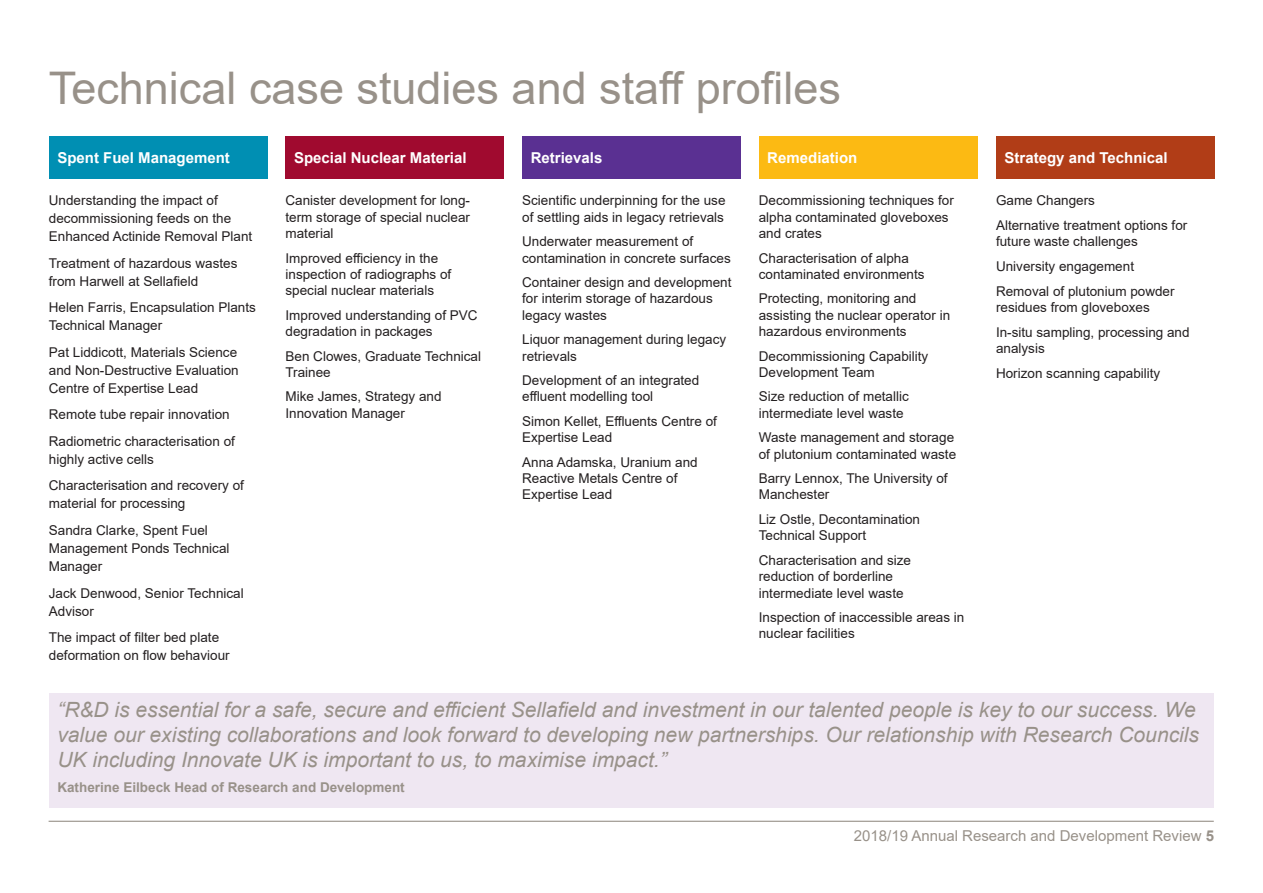
<style>
.page{position:relative;width:1263px;height:893px;background:#fff}
.page>*{position:absolute;margin:0;border:0;box-sizing:border-box;transform-origin:0 0}
.t1{font:45px "Arial";color:#989189}
.t2{font:italic 21px/25.2px "Arial";color:#989189}
.t3{font:700 15px "Arial";color:#fff}
.t4{font:15px "Arial";color:#989189}
.t5{font:13.5px/16.2px "Arial";color:#231f20}
.t6{font:700 13.5px "Arial";color:#989189}
.s1{font-weight:700}
</style>
<div class="page">
<hr style="left:49px;top:821px;width:1165px;height:1px;background:#989189">
<div style="left:49px;top:136px;width:219px;height:43px;background:#008fb3"></div>
<div style="left:286px;top:136px;width:218px;height:43px;background:#a00a2f"></div>
<div style="left:522px;top:136px;width:219px;height:43px;background:#5a3092"></div>
<div style="left:759px;top:136px;width:218px;height:42px;background:#fcba13"></div>
<div style="left:996px;top:136px;width:219px;height:42px;background:#b13d17"></div>
<div style="left:49px;top:693px;width:1165px;height:115px;background:#efe7f2"></div>
<p class="t1" style="left:49px;top:57px;width:793px">Technical case studies and staff profiles</p>
<p class="t3" style="left:57px;top:147px;width:174px">Spent Fuel Management</p>
<p class="t3" style="left:294px;top:147px;width:174px">Special Nuclear Material</p>
<p class="t3" style="left:531px;top:147px;width:73px">Retrievals</p>
<p class="t3" style="left:767px;top:147px;width:92px">Remediation</p>
<p class="t3" style="left:1004px;top:147px;width:165px">Strategy and Technical</p>
<p class="t5" style="left:49px;top:192px;width:205px;line-height:18px">Understanding the impact of decommissioning feeds on the<br>Enhanced Actinide Removal Plant</p>
<p class="t5" style="left:49px;top:254px;width:190px;line-height:18px">Treatment of hazardous wastes from Harwell at Sellafield</p>
<p class="t5" style="left:49px;top:299px;width:209px;line-height:18px">Helen Farris, Encapsulation Plants<br>Technical Manager</p>
<p class="t5" style="left:49px;top:343px;width:191px;line-height:18px;text-align:justify">Pat Liddicott, Materials Science and Non-Destructive Evaluation Centre of Expertise Lead</p>
<p class="t5" style="left:49px;top:407px;width:182px">Remote tube repair innovation</p>
<p class="t5" style="left:49px;top:432px;width:188px;line-height:18px">Radiometric characterisation of highly active cells</p>
<p class="t5" style="left:49px;top:477px;width:197px;line-height:18px">Characterisation and recovery of material for processing</p>
<p class="t5" style="left:49px;top:521px;width:182px;line-height:18px">Sandra Clarke, Spent Fuel<br>Management Ponds Technical<br>Manager</p>
<p class="t5" style="left:49px;top:584px;width:196px;line-height:18px">Jack Denwood, Senior Technical<br>Advisor</p>
<p class="t5" style="left:49px;top:628px;width:182px;line-height:18px">The impact of filter bed plate deformation on flow behaviour</p>
<p class="t5" style="left:286px;top:192px;width:186px;text-align:justify">Canister development for long&shy;term storage of special nuclear material</p>
<p class="t5" style="left:286px;top:250px;width:167px">Improved efficiency in the inspection of radiographs of special nuclear materials</p>
<p class="t5" style="left:286px;top:307px;width:194px">Improved understanding of PVC degradation in packages</p>
<p class="t5" style="left:286px;top:348px;width:197px">Ben Clowes, Graduate Technical<br>Trainee</p>
<p class="t5" style="left:286px;top:389px;width:158px">Mike James, Strategy and<br>Innovation Manager</p>
<p class="t5" style="left:522px;top:192px;width:205px">Scientific underpinning for the use of settling aids in legacy retrievals</p>
<p class="t5" style="left:522px;top:233px;width:210px">Underwater measurement of contamination in concrete surfaces</p>
<p class="t5" style="left:522px;top:274px;width:211px">Container design and development for interim storage of hazardous legacy wastes</p>
<p class="t5" style="left:522px;top:331px;width:206px">Liquor management during legacy retrievals</p>
<p class="t5" style="left:522px;top:372px;width:179px">Development of an integrated effluent modelling tool</p>
<p class="t5" style="left:522px;top:413px;width:196px">Simon Kellet, Effluents Centre of<br>Expertise Lead</p>
<p class="t5" style="left:522px;top:454px;width:177px">Anna Adamska, Uranium and<br>Reactive Metals Centre of<br>Expertise Lead</p>
<p class="t5" style="left:759px;top:192px;width:197px">Decommissioning techniques for alpha contaminated gloveboxes and crates</p>
<p class="t5" style="left:759px;top:250px;width:167px">Characterisation of alpha contaminated environments</p>
<p class="t5" style="left:759px;top:291px;width:193px">Protecting, monitoring and assisting the nuclear operator in hazardous environments</p>
<p class="t5" style="left:759px;top:348px;width:171px">Decommissioning Capability<br>Development Team</p>
<p class="t5" style="left:759px;top:389px;width:152px">Size reduction of metallic intermediate level waste</p>
<p class="t5" style="left:759px;top:429px;width:199px">Waste management and storage of plutonium contaminated waste</p>
<p class="t5" style="left:759px;top:470px;width:190px">Barry Lennox, The University of<br>Manchester</p>
<p class="t5" style="left:759px;top:511px;width:163px">Liz Ostle, Decontamination<br>Technical Support</p>
<p class="t5" style="left:759px;top:552px;width:154px">Characterisation and size reduction of borderline intermediate level waste</p>
<p class="t5" style="left:759px;top:609px;width:207px">Inspection of inaccessible areas in nuclear facilities</p>
<p class="t5" style="left:996px;top:192px;width:101px">Game Changers</p>
<p class="t5" style="left:996px;top:217px;width:193px">Alternative treatment options for future waste challenges</p>
<p class="t5" style="left:996px;top:258px;width:140px">University engagement</p>
<p class="t5" style="left:996px;top:283px;width:180px">Removal of plutonium powder residues from gloveboxes</p>
<p class="t5" style="left:996px;top:324px;width:195px">In-situ sampling, processing and analysis</p>
<p class="t5" style="left:996px;top:365px;width:166px">Horizon scanning capability</p>
<p class="t2" style="left:57px;top:697px;width:1143px">“R&amp;D is essential for a safe, secure and efficient Sellafield and investment in our talented people is key to our success. We value our existing collaborations and look forward to developing new partnerships. Our relationship with Research Councils<br>UK including Innovate UK is important to us, to maximise impact.”</p>
<p class="t6" style="left:57px;top:778px;width:349px">Katherine Eilbeck Head of Research and Development</p>
<p class="t4" style="left:854px;top:825px;width:362px">2018/19 Annual Research and Development Review <span class="s1">5</span></p>
</div>
